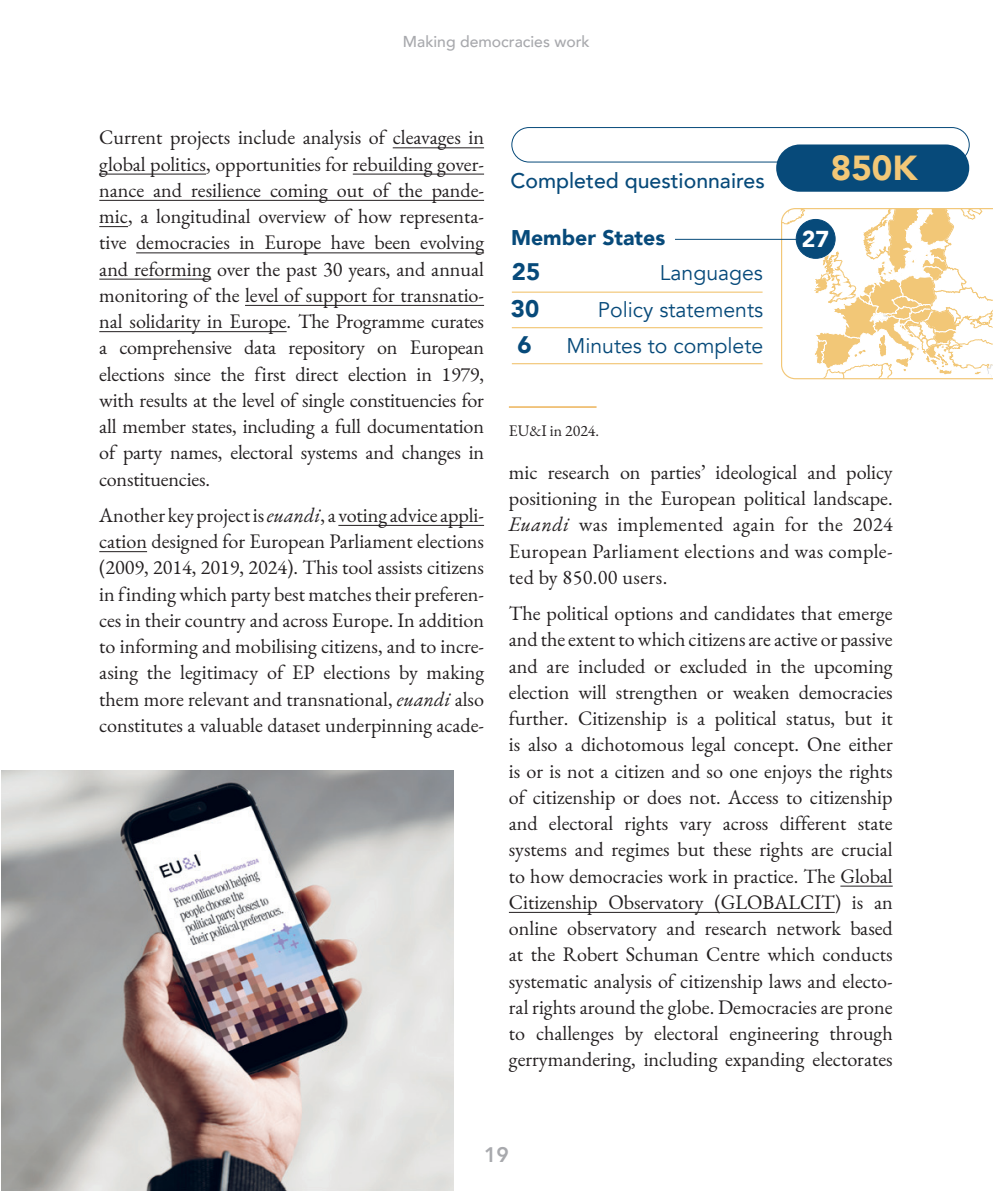
<style>
.page{position:relative;width:993px;height:1191px;background:#fff}
.page>*{position:absolute;margin:0;border:0;box-sizing:border-box;transform-origin:0 0}
.t1{font:900 34.65px "Avenir";color:#f2c777}
.t2{font:900 23.97px/36.2px "Avenir";color:#074a7a;text-align:justify}
.t3{font:900 22.93px "Avenir";color:#fff}
.t4{font:21.18px "Avenir";color:#074a7a}
.t5{font:500 21.18px "Avenir";color:#074a7a}
.t6{font:900 21.18px "Avenir";color:#074a7a}
.t7{font:800 21px "Avenir";color:#a8a9ad}
.Body1{font:20.12px/26.2px "EB Garamond";color:#231f20;text-align:justify}
.t8{font:500 15.75px "Avenir";color:#a8a9ad}
.Footnote_-_Copia{font:15.75px "EB Garamond";color:#231f20}
.s1{font-style:italic}
</style>
<div class="page">
<hr style="left:392px;top:147px;width:92px;height:1px;background:#231f20">
<hr style="left:99px;top:174px;width:107px;height:1px;background:#231f20">
<hr style="left:352px;top:174px;width:132px;height:1px;background:#231f20">
<hr style="left:99px;top:200px;width:385px;height:1px;background:#231f20">
<svg style="left:99px;top:226px;width:29px;height:1px"></svg>
<hr style="left:136px;top:252px;width:348px;height:1px;background:#231f20">
<hr style="left:99px;top:279px;width:112px;height:1px;background:#231f20">
<hr style="left:245px;top:305px;width:239px;height:1px;background:#231f20">
<hr style="left:99px;top:331px;width:187px;height:1px;background:#231f20">
<hr style="left:338px;top:525px;width:146px;height:1px;background:#231f20">
<hr style="left:99px;top:551px;width:48px;height:1px;background:#231f20">
<hr style="left:840px;top:886px;width:52px;height:1px;background:#231f20">
<hr style="left:508px;top:912px;width:326px;height:1px;background:#231f20">
<img style="left:1px;top:770px;width:452px;height:421px">
<hr style="left:511px;top:291px;width:251px;height:2px;background:#f2c777">
<hr style="left:511px;top:327px;width:251px;height:1px;background:#f2c777">
<hr style="left:511px;top:363px;width:251px;height:1px;background:#f2c777">
<div style="left:511px;top:127px;width:458px;height:35px;border:1px solid #074a7a;border-radius:17px"></div>
<div style="left:776px;top:144px;width:192px;height:48px;background:#074a7a;border-radius:24px"></div>
<svg style="left:780px;top:208px;width:212px;height:171px"></svg>
<hr style="left:674px;top:239px;width:132px;height:1px;background:#074a7a">
<div style="left:796px;top:219px;width:38px;height:39px;background:#074a7a;border-radius:50%"></div>
<div style="left:795px;top:219px;width:40px;height:40px;border:1px solid #074a7a;border-radius:50%"></div>
<hr style="left:508px;top:406px;width:88px;height:2px;background:#efbe71">
<p class="t8" style="left:403px;top:28px;width:188px">Making democracies work</p>
<p class="Body1" style="left:99px;top:125px;width:386px">Current projects include analysis of cleavages in global politics, opportunities for rebuilding gover&shy;nance and resilience coming out of the pande&shy;mic, a longitudinal overview of how representa&shy;tive democracies in Europe have been evolving and reforming over the past 30 years, and annual monitoring of the level of support for transnatio&shy;nal solidarity in Europe. The Programme curates a comprehensive data repository on European elections since the first direct election in 1979, with results at the level of single constituencies for all member states, including a full documentation of party names, electoral systems and changes in constituencies.</p>
<p class="Body1" style="left:99px;top:502px;width:386px">Another key project is <span class="s1">euandi</span>, a voting advice appli&shy;cation designed for European Parliament elections (2009, 2014, 2019, 2024). This tool assists citizens in finding which party best matches their preferen&shy;ces in their country and across Europe. In addition to informing and mobilising citizens, and to incre&shy;asing the legitimacy of EP elections by making them more relevant and transnational, <span class="s1">euandi</span> also constitutes a valuable dataset underpinning acade-</p>
<p class="t5" style="left:510px;top:163px;width:256px">Completed questionnaires</p>
<p class="t6" style="left:511px;top:219px;width:156px">Member States</p>
<p class="t4" style="left:659px;top:260px;width:105px">Languages</p>
<p class="t4" style="left:597px;top:297px;width:167px">Policy statements</p>
<p class="t4" style="left:566px;top:333px;width:198px">Minutes to complete</p>
<p class="t2" style="left:511px;top:253px;width:31px">25<br>30<br>6</p>
<p class="Footnote_-_Copia" style="left:508px;top:421px;width:92px">EU&amp;I in 2024.</p>
<p class="t1" style="left:830px;top:138px;width:88px">850K</p>
<p class="t3" style="left:801px;top:219px;width:29px">27</p>
<p class="Body1" style="left:508px;top:459px;width:385px">mic research on parties’ ideological and policy positioning in the European political landscape.<br><span class="s1">Euandi</span> was implemented again for the 2024<br>European Parliament elections and was comple&shy;ted by 850.00 users.</p>
<p class="Body1" style="left:508px;top:600px;width:385px">The political options and candidates that emerge and the extent to which citizens are active or passive and are included or excluded in the upcoming election will strengthen or weaken democracies further. Citizenship is a political status, but it is also a dichotomous legal concept. One either is or is not a citizen and so one enjoys the rights of citizenship or does not. Access to citizenship and electoral rights vary across different state systems and regimes but these rights are crucial to how democracies work in practice. The Global Citizenship Observatory (GLOBALCIT) is an online observatory and research network based at the Robert Schuman Centre which conducts systematic analysis of citizenship laws and electo&shy;ral rights around the globe. Democracies are prone to challenges by electoral engineering through gerrymandering, including expanding electorates</p>
<p class="t7" style="left:484px;top:1138px;width:26px">19</p>
</div>
